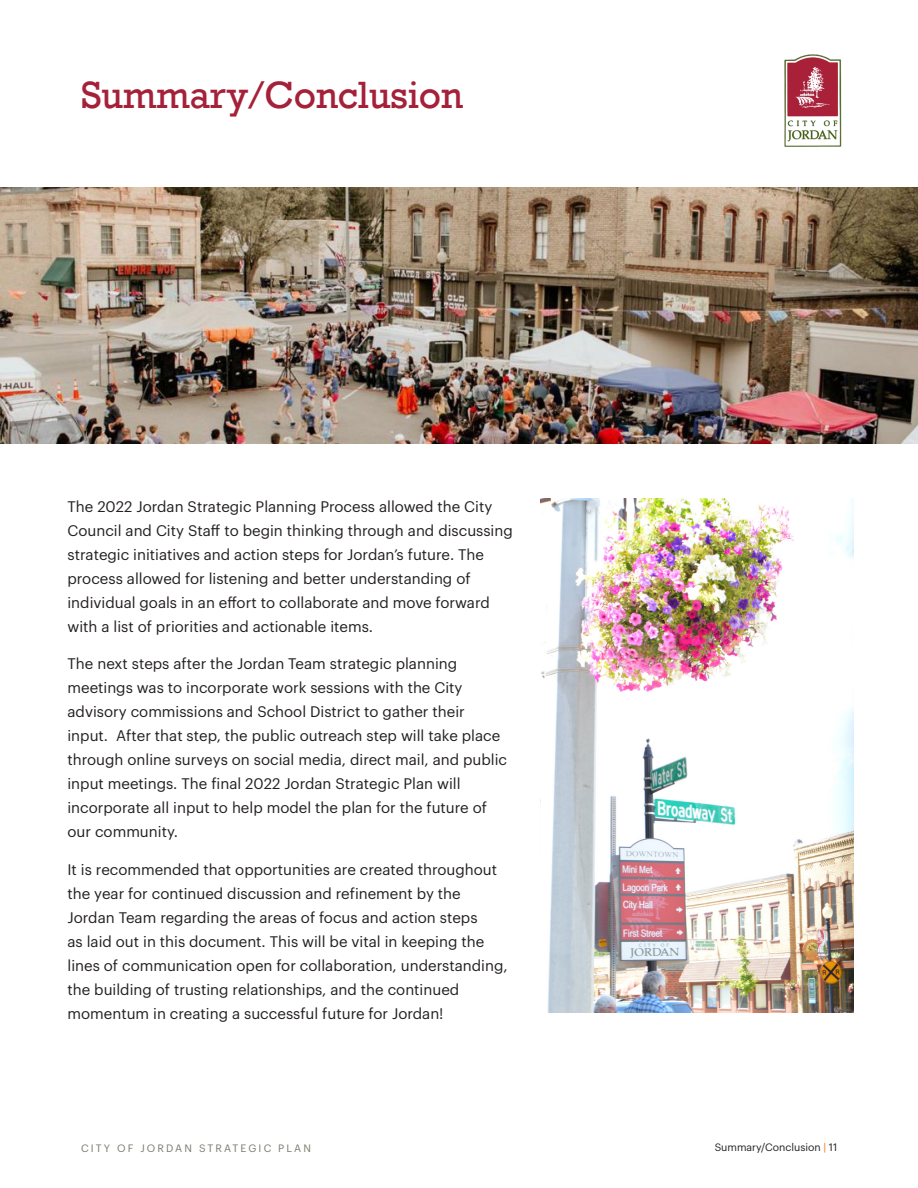
<style>
.page{position:relative;width:918px;height:1188px;background:#fff}
.page>*{position:absolute;margin:0;border:0;box-sizing:border-box;transform-origin:0 0}
.Title_1{font:39px "Rockwell";letter-spacing:-.01em;color:#a52139}
.body-text{font:15px/24px "Graphik";color:#231f20}
.t1{font:10.5px "Graphik";letter-spacing:.2em;color:#7b7a70}
.t2{font:10.5px "Graphik";color:#231f20}
.s1{font-weight:500;color:#f6902c}
</style>
<div class="page">
<img style="left:0;top:188px;width:918px;height:256px">
<img style="left:540px;top:498px;width:314px;height:514px">
<img style="left:784px;top:54px;width:57px;height:93px">
<h1 class="Title_1" style="left:81px;top:72px;width:384px">Summary/Conclusion</h1>
<p class="body-text" style="left:68px;top:493px;width:447px">The 2022 Jordan Strategic Planning Process allowed the City Council and City Staff to begin thinking through and discussing strategic initiatives and action steps for Jordan’s future. The process allowed for listening and better understanding of individual goals in an effort to collaborate and move forward with a list of priorities and actionable items.</p>
<p class="body-text" style="left:68px;top:650px;width:441px">The next steps after the Jordan Team strategic planning meetings was to incorporate work sessions with the City advisory commissions and School District to gather their input. After that step, the public outreach step will take place through online surveys on social media, direct mail, and public input meetings. The final 2022 Jordan Strategic Plan will incorporate all input to help model the plan for the future of our community.</p>
<p class="body-text" style="left:68px;top:856px;width:442px">It is recommended that opportunities are created throughout the year for continued discussion and refinement by the Jordan Team regarding the areas of focus and action steps<br>as laid out in this document. This will be vital in keeping the lines of communication open for collaboration, understanding, the building of trusting relationships, and the continued momentum in creating a successful future for Jordan!</p>
<p class="t1" style="left:81px;top:1140px;width:232px">CITY OF JORDAN STRATEGIC PLAN</p>
<p class="t2" style="left:715px;top:1140px;width:124px">Summary/Conclusion <span class="s1">|</span> 11</p>
</div>
